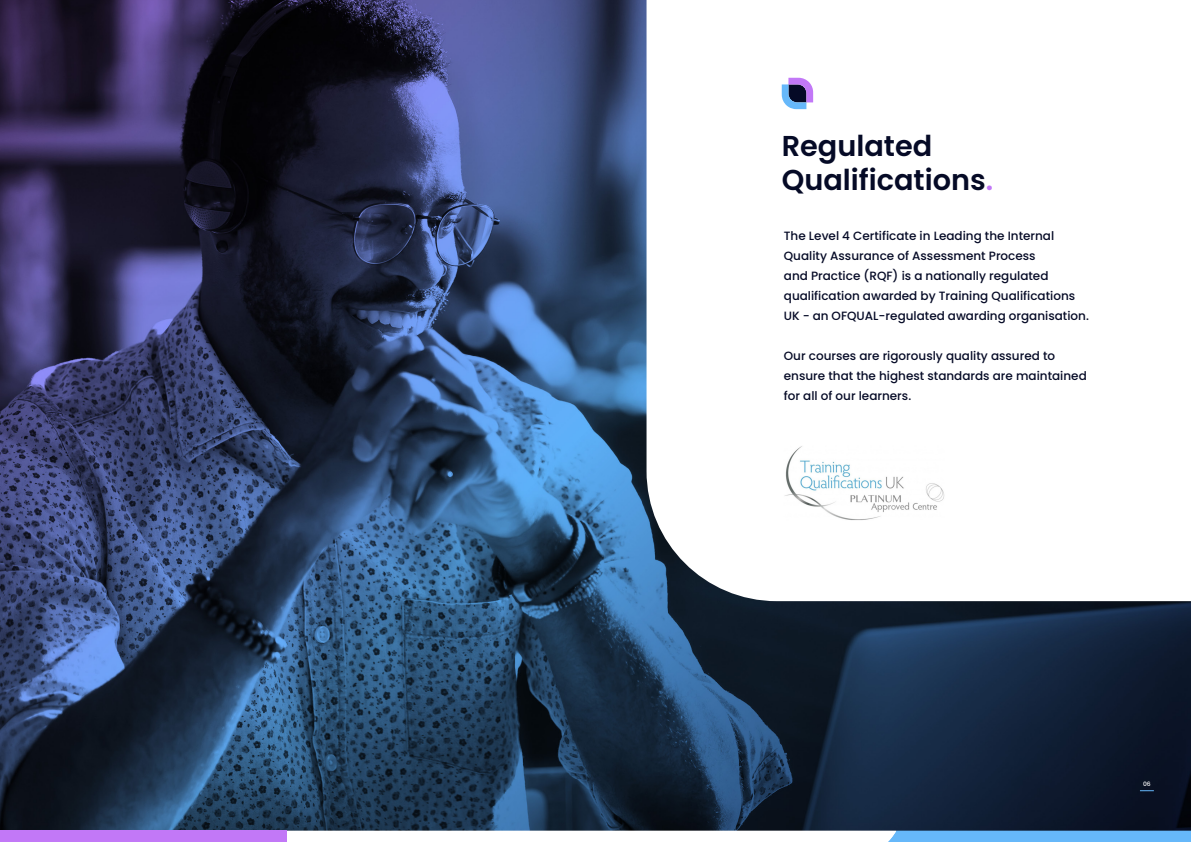
<style>
.page{position:relative;width:1191px;height:842px;background:#fff}
.page>*{position:absolute;margin:0;border:0;box-sizing:border-box;transform-origin:0 0}
.t1{font:600 28.8px "Poppins";color:#050a26}
.t2{font:500 12px/20px "Poppins";color:#050a26}
.t3{font:500 6px "Poppins";color:#fff}
.s1{color:#c278f7}
</style>
<div class="page">
<img style="left:0;top:0;width:1191px;height:831px">
<svg style="left:646px;top:0;width:545px;height:601px"></svg>
<div style="left:888px;top:831px;width:303px;height:11px;background:#66b8fa"></div>
<div style="left:0;top:831px;width:287px;height:11px;background:#c278f7"></div>
<svg style="left:1140px;top:790px;width:13px;height:1px"></svg>
<svg style="left:781px;top:78px;width:32px;height:31px"></svg>
<img style="left:784px;top:444px;width:162px;height:78px">
<p class="t1" style="left:781px;top:129px;width:152px">Regulated</p>
<p class="t1" style="left:781px;top:163px;width:213px">Qualifications<span class="s1">.</span></p>
<p class="t2" style="left:784px;top:226px;width:306px">The Level 4 Certificate in Leading the Internal Quality Assurance of Assessment Process<br>and Practice (RQF) is a nationally regulated qualification awarded by Training Qualifications UK - an OFQUAL-regulated awarding organisation.</p>
<p class="t2" style="left:784px;top:346px;width:304px">Our courses are rigorously quality assured to ensure that the highest standards are maintained for all of our learners.</p>
<p class="t3" style="left:1143px;top:781px;width:9px">06</p>
</div>
